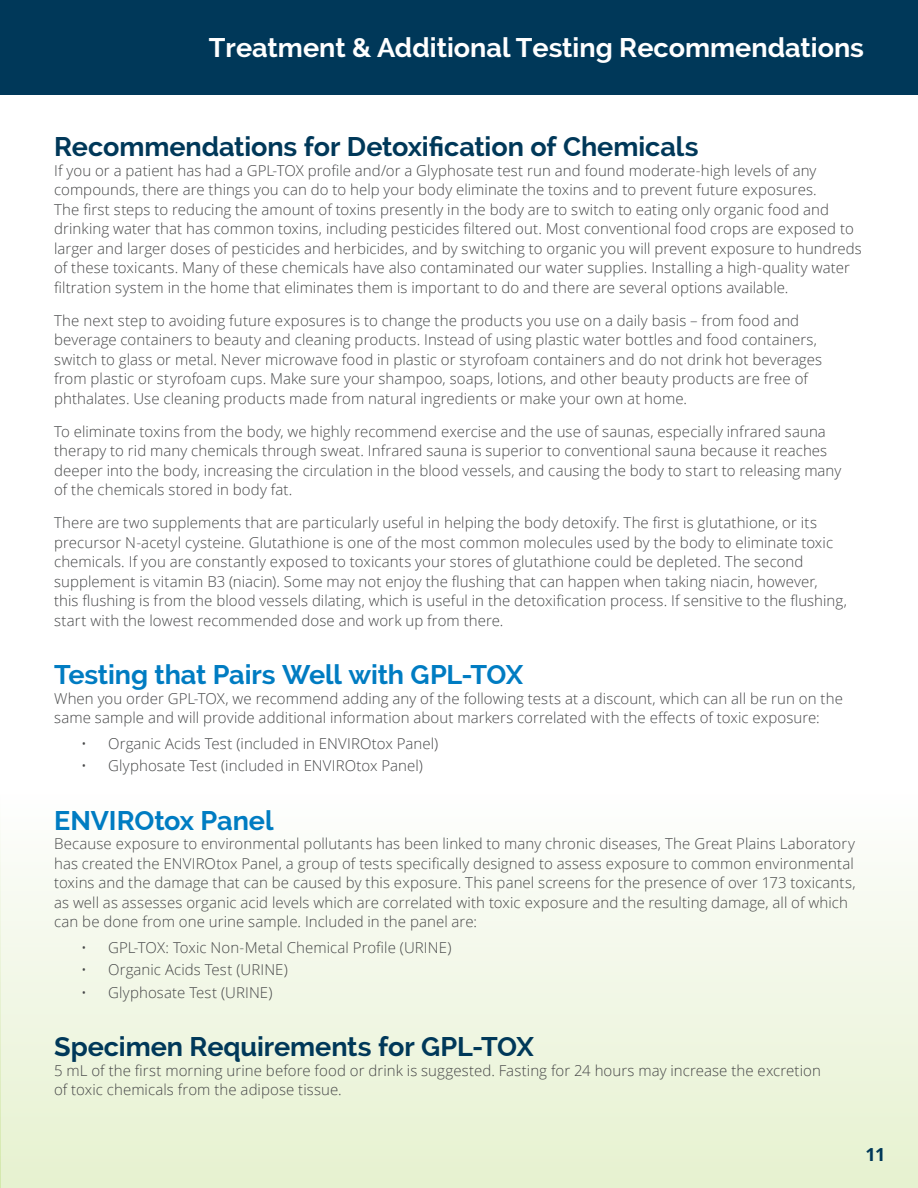
<style>
.page{position:relative;width:918px;height:1188px;background:#fff}
.page>*{position:absolute;margin:0;border:0;box-sizing:border-box;transform-origin:0 0}
.Body_Text{font:700 27px "Raleway";letter-spacing:-.005em;color:#003859}
.Body_Text-2{font:700 27px "Raleway";letter-spacing:-.005em;color:#007cc2}
.Body_Text-3{font:700 27px "Raleway";color:#fff}
.t1{font:700 18px "Open Sans";color:#003859}
.Body_Text-4{font:300 15px/19.5px "Open Sans";letter-spacing:.005em;color:#464748}
</style>
<div class="page">
<div style="left:0;top:0;width:918px;height:94px;background:#003859"></div>
<div style="left:0;top:794px;width:918px;height:394px;background:linear-gradient(to bottom,#fefefe,#e6f1cf)"></div>
<p class="Body_Text-3" style="left:209px;top:32px;width:657px">Treatment &amp; Additional Testing Recommendations</p>
<p class="Body_Text" style="left:54px;top:131px;width:646px">Recommendations for Detoxification of Chemicals</p>
<p class="Body_Text-4" style="left:54px;top:160px;width:809px">If you or a patient has had a GPL-TOX profile and/or a Glyphosate test run and found moderate-high levels of any compounds, there are things you can do to help your body eliminate the toxins and to prevent future exposures.<br>The first steps to reducing the amount of toxins presently in the body are to switch to eating only organic food and drinking water that has common toxins, including pesticides filtered out. Most conventional food crops are exposed to larger and larger doses of pesticides and herbicides, and by switching to organic you will prevent exposure to hundreds of these toxicants. Many of these chemicals have also contaminated our water supplies. Installing a high-quality water filtration system in the home that eliminates them is important to do and there are several options available.</p>
<p class="Body_Text-4" style="left:54px;top:310px;width:769px">The next step to avoiding future exposures is to change the products you use on a daily basis – from food and beverage containers to beauty and cleaning products. Instead of using plastic water bottles and food containers, switch to glass or metal. Never microwave food in plastic or styrofoam containers and do not drink hot beverages from plastic or styrofoam cups. Make sure your shampoo, soaps, lotions, and other beauty products are free of phthalates. Use cleaning products made from natural ingredients or make your own at home.</p>
<p class="Body_Text-4" style="left:54px;top:421px;width:789px">To eliminate toxins from the body, we highly recommend exercise and the use of saunas, especially infrared sauna therapy to rid many chemicals through sweat. Infrared sauna is superior to conventional sauna because it reaches deeper into the body, increasing the circulation in the blood vessels, and causing the body to start to releasing many of the chemicals stored in body fat.</p>
<p class="Body_Text-4" style="left:54px;top:512px;width:794px">There are two supplements that are particularly useful in helping the body detoxify. The first is glutathione, or its precursor N-acetyl cysteine. Glutathione is one of the most common molecules used by the body to eliminate toxic chemicals. If you are constantly exposed to toxicants your stores of glutathione could be depleted. The second supplement is vitamin B3 (niacin). Some may not enjoy the flushing that can happen when taking niacin, however,<br>this flushing is from the blood vessels dilating, which is useful in the detoxification process. If sensitive to the flushing, start with the lowest recommended dose and work up from there.</p>
<p class="Body_Text-2" style="left:54px;top:659px;width:471px">Testing that Pairs Well with GPL-TOX</p>
<p class="Body_Text-4" style="left:54px;top:688px;width:790px">When you order GPL-TOX, we recommend adding any of the following tests at a discount, which can all be run on the same sample and will provide additional information about markers correlated with the effects of toxic exposure:</p>
<p class="Body_Text-4" style="left:81px;top:733px;width:359px">• Organic Acids Test (included in ENVIROtox Panel)</p>
<p class="Body_Text-4" style="left:81px;top:755px;width:343px">• Glyphosate Test (included in ENVIROtox Panel)</p>
<p class="Body_Text-2" style="left:54px;top:805px;width:221px">ENVIROtox Panel</p>
<p class="Body_Text-4" style="left:54px;top:833px;width:803px">Because exposure to environmental pollutants has been linked to many chronic diseases, The Great Plains Laboratory has created the ENVIROtox Panel, a group of tests specifically designed to assess exposure to common environmental toxins and the damage that can be caused by this exposure. This panel screens for the presence of over 173 toxicants, as well as assesses organic acid levels which are correlated with toxic exposure and the resulting damage, all of which can be done from one urine sample. Included in the panel are:</p>
<p class="Body_Text-4" style="left:81px;top:937px;width:372px">• GPL-TOX: Toxic Non-Metal Chemical Profile (URINE)</p>
<p class="Body_Text-4" style="left:81px;top:959px;width:208px">• Organic Acids Test (URINE)</p>
<p class="Body_Text-4" style="left:81px;top:982px;width:193px">• Glyphosate Test (URINE)</p>
<p class="Body_Text" style="left:54px;top:1031px;width:481px">Specimen Requirements for GPL-TOX</p>
<p class="Body_Text-4" style="left:54px;top:1060px;width:768px">5 mL of the first morning urine before food or drink is suggested. Fasting for 24 hours may increase the excretion of toxic chemicals from the adipose tissue.</p>
<p class="t1" style="left:865px;top:1141px;width:22px">11</p>
</div>
